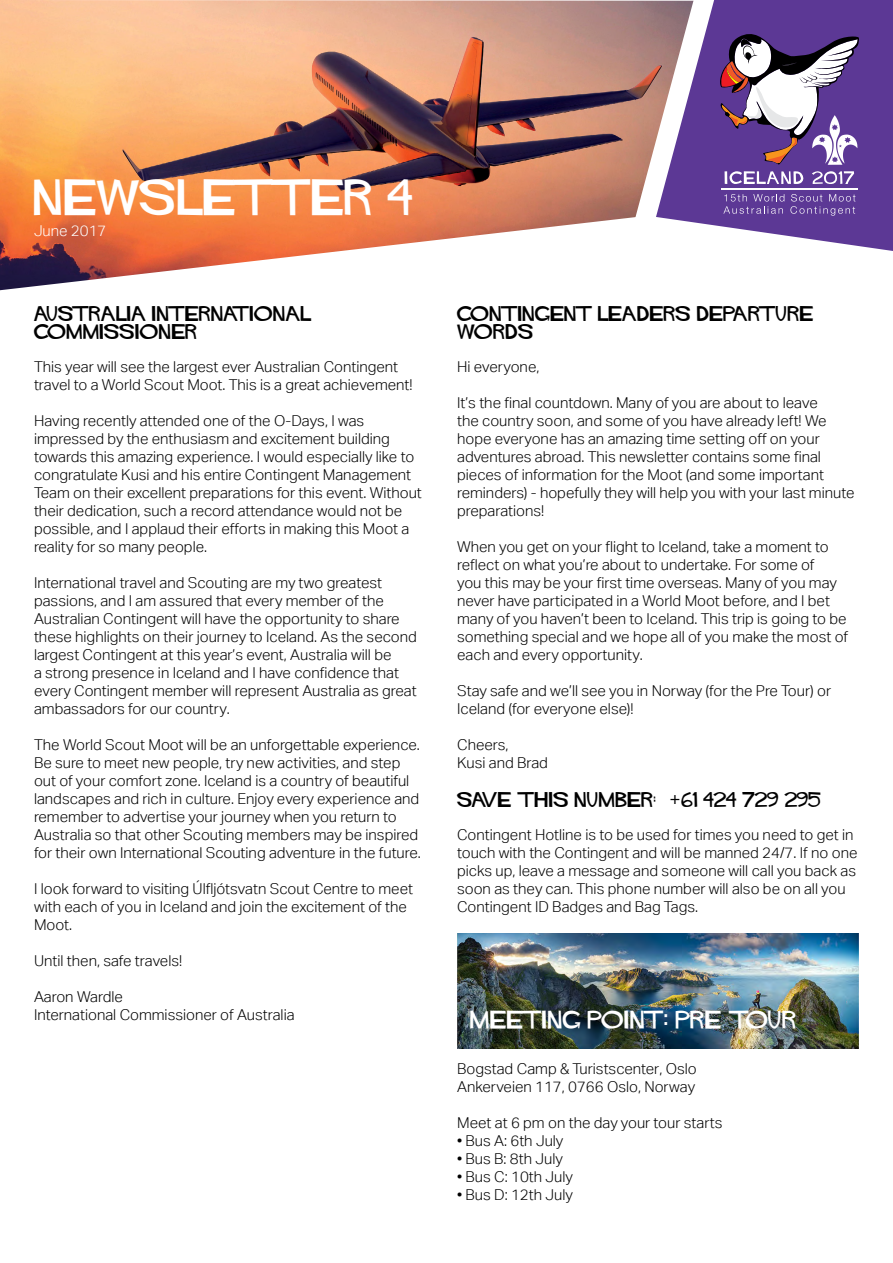
<style>
.page{position:relative;width:893px;height:1263px;background:#fff}
.page>*{position:absolute;margin:0;border:0;box-sizing:border-box;transform-origin:0 0}
.t1{font:36px "HITCHCOCK";letter-spacing:.025em;color:#fff}
.t2{font:18px "HITCHCOCK";letter-spacing:.03em;color:#fff}
.t3{font:300 15px/18px "Aktiv Grotesk";color:#000}
.t4{font:15px/18px "HITCHCOCK";letter-spacing:.025em;color:#000}
.t5{font:15px "HITCHCOCK";color:#000}
.t6{font:300 15px "Aktiv Grotesk";color:#fff}
.s1{font-family:"Swiss 721 BT";font-weight:500}
.s2{font-family:"Aktiv Grotesk";font-weight:500;font-size:21px}
</style>
<div class="page">
<svg style="left:714px;top:0;width:179px;height:251px;background:#6e4ea1"></svg>
<svg style="left:723px;top:194px;width:61px;height:20px"></svg>
<svg style="left:790px;top:194px;width:65px;height:22px"></svg>
<hr style="left:721px;top:188px;width:136px;height:2px;background:#fff">
<svg style="left:719px;top:29px;width:141px;height:156px"></svg>
<img style="left:0;top:0;width:355px;height:290px">
<img style="left:355px;top:0;width:359px;height:250px">
<img style="left:457px;top:933px;width:402px;height:116px">
<h1 class="t1" style="left:34px;top:178px;width:380px">NEWSLETTER 4</h1>
<p class="t6" style="left:34px;top:223px;width:74px">June 2017</p>
<p class="t4" style="left:34px;top:305px;width:279px">AUSTRALIA INTERNATIONAL<br>COMMISSIONER</p>
<p class="t3" style="left:34px;top:358px;width:380px">This year will see the largest ever Australian Contingent travel to a World Scout Moot. This is a great achievement!</p>
<p class="t3" style="left:34px;top:412px;width:389px">Having recently attended one of the O-Days, I was impressed by the enthusiasm and excitement building towards this amazing experience. I would especially like to congratulate Kusi and his entire Contingent Management Team on their excellent preparations for this event. Without their dedication, such a record attendance would not be possible, and I applaud their efforts in making this Moot a reality for so many people.</p>
<p class="t3" style="left:34px;top:574px;width:384px">International travel and Scouting are my two greatest passions, and I am assured that every member of the Australian Contingent will have the opportunity to share these highlights on their journey to Iceland. As the second largest Contingent at this year’s event, Australia will be<br>a strong presence in Iceland and I have confidence that every Contingent member will represent Australia as great ambassadors for our country.</p>
<p class="t3" style="left:34px;top:736px;width:388px">The World Scout Moot will be an unforgettable experience.<br>Be sure to meet new people, try new activities, and step out of your comfort zone. Iceland is a country of beautiful landscapes and rich in culture. Enjoy every experience and remember to advertise your journey when you return to Australia so that other Scouting members may be inspired for their own International Scouting adventure in the future.</p>
<p class="t3" style="left:34px;top:880px;width:381px">I look forward to visiting Úlfljótsvatn Scout Centre to meet with each of you in Iceland and join the excitement of the<br>Moot.</p>
<p class="t3" style="left:34px;top:952px;width:150px">Until then, safe travels!</p>
<p class="t3" style="left:34px;top:988px;width:262px">Aaron Wardle<br>International Commissioner of Australia</p>
<p class="t4" style="left:457px;top:305px;width:358px">CONTINGENT LEADERS DEPARTURE<br>WORDS</p>
<p class="t3" style="left:457px;top:358px;width:84px">Hi everyone,</p>
<p class="t3" style="left:457px;top:394px;width:399px">It’s the final countdown. Many of you are about to leave<br>the country soon, and some of you have already left! We hope everyone has an amazing time setting off on your adventures abroad. This newsletter contains some final pieces of information for the Moot (and some important reminders) - hopefully they will help you with your last minute preparations!</p>
<p class="t3" style="left:457px;top:538px;width:392px">When you get on your flight to Iceland, take a moment to reflect on what you’re about to undertake. For some of<br>you this may be your first time overseas. Many of you may never have participated in a World Moot before, and I bet many of you haven’t been to Iceland. This trip is going to be something special and we hope all of you make the most of each and every opportunity.</p>
<p class="t3" style="left:457px;top:682px;width:375px">Stay safe and we’ll see you in Norway (for the Pre Tour) or<br>Iceland (for everyone else)!</p>
<p class="t3" style="left:457px;top:736px;width:92px">Cheers,<br>Kusi and Brad</p>
<p class="t5" style="left:457px;top:792px;width:365px">SAVE THIS NUMBER: <span class="s1">+</span>61 424 729 295</p>
<p class="t3" style="left:457px;top:826px;width:402px">Contingent Hotline is to be used for times you need to get in touch with the Contingent and will be manned 24/7. If no one picks up, leave a message and someone will call you back as soon as they can. This phone number will also be on all you Contingent ID Badges and Bag Tags.</p>
<p class="t2" style="left:471px;top:1010px;width:328px">MEETING POINT<span class="s2">:</span> PRE TOUR</p>
<p class="t3" style="left:457px;top:1060px;width:241px">Bogstad Camp &amp; Turistscenter, Oslo<br>Ankerveien 117, 0766 Oslo, Norway</p>
<p class="t3" style="left:457px;top:1114px;width:267px">Meet at 6 pm on the day your tour starts</p>
<p class="t3" style="left:457px;top:1132px;width:108px">• Bus A: 6th July</p>
<p class="t3" style="left:457px;top:1150px;width:107px">• Bus B: 8th July</p>
<p class="t3" style="left:457px;top:1168px;width:117px">• Bus C: 10th July</p>
<p class="t3" style="left:457px;top:1186px;width:117px">• Bus D: 12th July</p>
</div>
